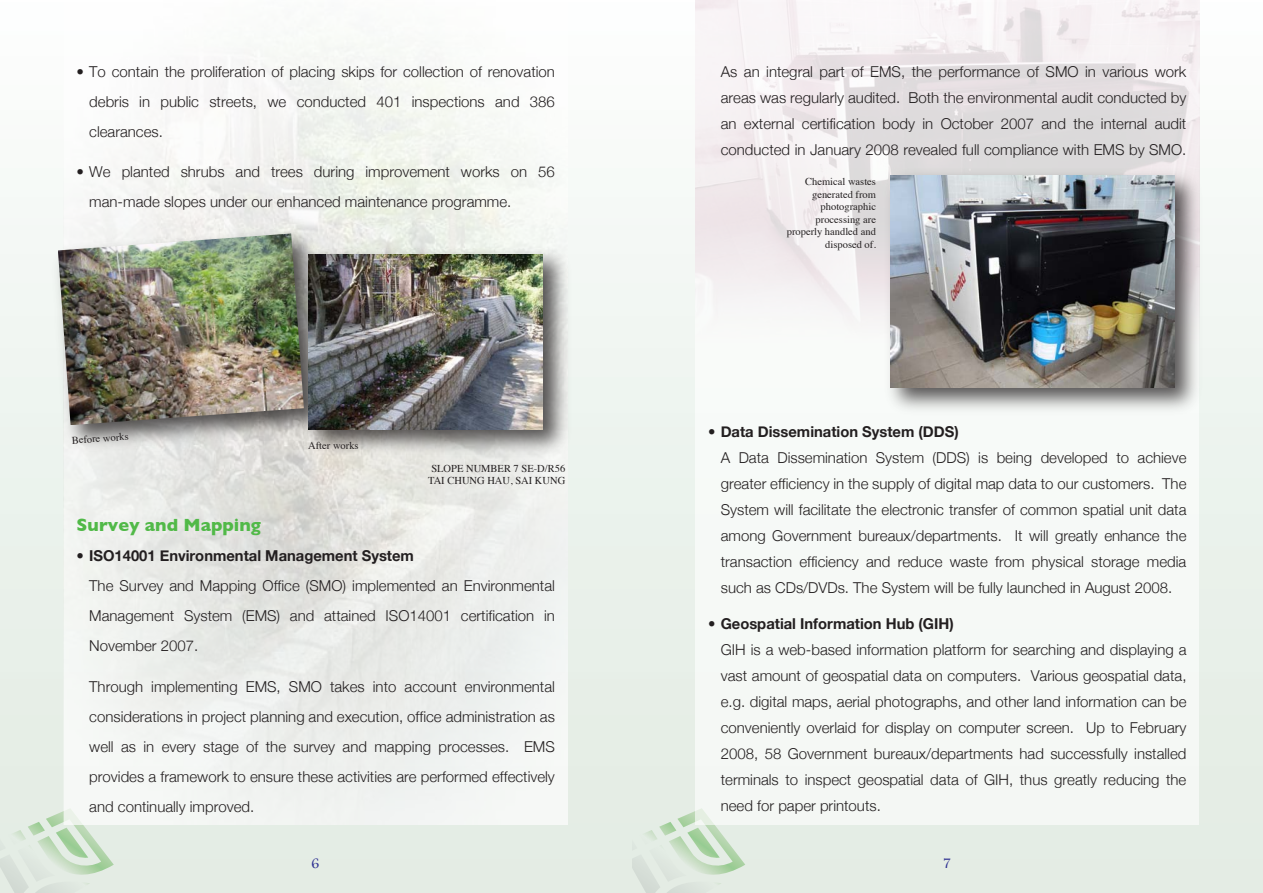
<style>
.page{position:relative;width:1263px;height:893px;background:#fff}
.page>*{position:absolute;margin:0;border:0;box-sizing:border-box;transform-origin:0 0}
.t1{font:700 18px "Gill Sans";color:#51b948}
.t2{font:300 15px/26px "Helvetica Neue";color:#231f20}
.t3{font:15px "Footlight MT Light";color:#2e3092}
.t4{font:10.5px/12.6px "Times";color:#231f20;text-align:center}
.s1{font-weight:700}
</style>
<div class="page">
<div style="left:631px;top:0;width:632px;height:893px;background:linear-gradient(to bottom,#fbfdfc,#e1ebe2)"></div>
<svg style="left:631px;top:808px;width:114px;height:85px;background:#d7e5d6"></svg>
<div style="left:695px;top:0;width:504px;height:825px;background:#f6f9f6"></div>
<div style="left:0;top:0;width:631px;height:893px;background:linear-gradient(to bottom,#fcfdfc,#e1ebe2)"></div>
<svg style="left:0;top:808px;width:114px;height:85px;background:#d7e5d6"></svg>
<img style="left:64px;top:0;width:504px;height:825px">
<img style="left:47px;top:222px;width:291px;height:236px">
<img style="left:58px;top:233px;width:246px;height:192px">
<img style="left:297px;top:242px;width:279px;height:220px">
<img style="left:309px;top:254px;width:234px;height:175px">
<img style="left:695px;top:0;width:504px;height:306px">
<img style="left:879px;top:164px;width:329px;height:256px">
<img style="left:891px;top:175px;width:283px;height:213px">
<p class="t2" style="left:89px;top:56px;width:467px;line-height:30px;text-align:justify;text-indent:-13px">• To contain the proliferation of placing skips for collection of renovation debris in public streets, we conducted 401 inspections and 386 clearances.</p>
<p class="t2" style="left:89px;top:156px;width:467px;line-height:30px;text-indent:-13px">• We planted shrubs and trees during improvement works on 56 man-made slopes under our enhanced maintenance programme.</p>
<p class="t4" style="left:71px;top:433px;width:58px;rotate:-4deg">Before works</p>
<p class="t4" style="left:308px;top:439px;width:52px">After works</p>
<p class="t4" style="left:428px;top:461px;width:139px">SLOPE NUMBER 7 SE-D/R56<br>TAI CHUNG HAU, SAI KUNG</p>
<p class="t1" style="left:77px;top:515px;width:186px">Survey and Mapping</p>
<p class="t2" style="left:89px;top:540px;width:467px;line-height:30px;text-indent:-13px"><span class="s1">• ISO14001 Environmental Management System<br></span>The Survey and Mapping Office (SMO) implemented an Environmental Management System (EMS) and attained ISO14001 certification in November 2007.</p>
<p class="t2" style="left:89px;top:671px;width:467px;line-height:30px;text-align:justify">Through implementing EMS, SMO takes into account environmental considerations in project planning and execution, office administration as well as in every stage of the survey and mapping processes. EMS provides a framework to ensure these activities are performed effectively and continually improved.</p>
<p class="t3" style="left:311px;top:855px;width:10px">6</p>
<p class="t2" style="left:721px;top:58px;width:467px;text-align:justify">As an integral part of EMS, the performance of SMO in various work areas was regularly audited. Both the environmental audit conducted by an external certification body in October 2007 and the internal audit conducted in January 2008 revealed full compliance with EMS by SMO.</p>
<p class="t4" style="left:787px;top:174px;width:91px;text-align:right">Chemical wastes generated from photographic processing are properly handled and disposed of.</p>
<p class="t2" style="left:721px;top:419px;width:467px;text-indent:-13px"><span class="s1">• Data Dissemination System (DDS)<br></span>A Data Dissemination System (DDS) is being developed to achieve greater efficiency in the supply of digital map data to our customers. The System will facilitate the electronic transfer of common spatial unit data among Government bureaux/departments. It will greatly enhance the transaction efficiency and reduce waste from physical storage media such as CDs/DVDs. The System will be fully launched in August 2008.</p>
<p class="t2" style="left:721px;top:611px;width:467px;text-indent:-13px"><span class="s1">• Geospatial Information Hub (GIH)<br></span>GIH is a web-based information platform for searching and displaying a vast amount of geospatial data on computers. Various geospatial data, e.g. digital maps, aerial photographs, and other land information can be conveniently overlaid for display on computer screen. Up to February 2008, 58 Government bureaux/departments had successfully installed terminals to inspect geospatial data of GIH, thus greatly reducing the need for paper printouts.</p>
<p class="t3" style="left:943px;top:855px;width:10px">7</p>
</div>
